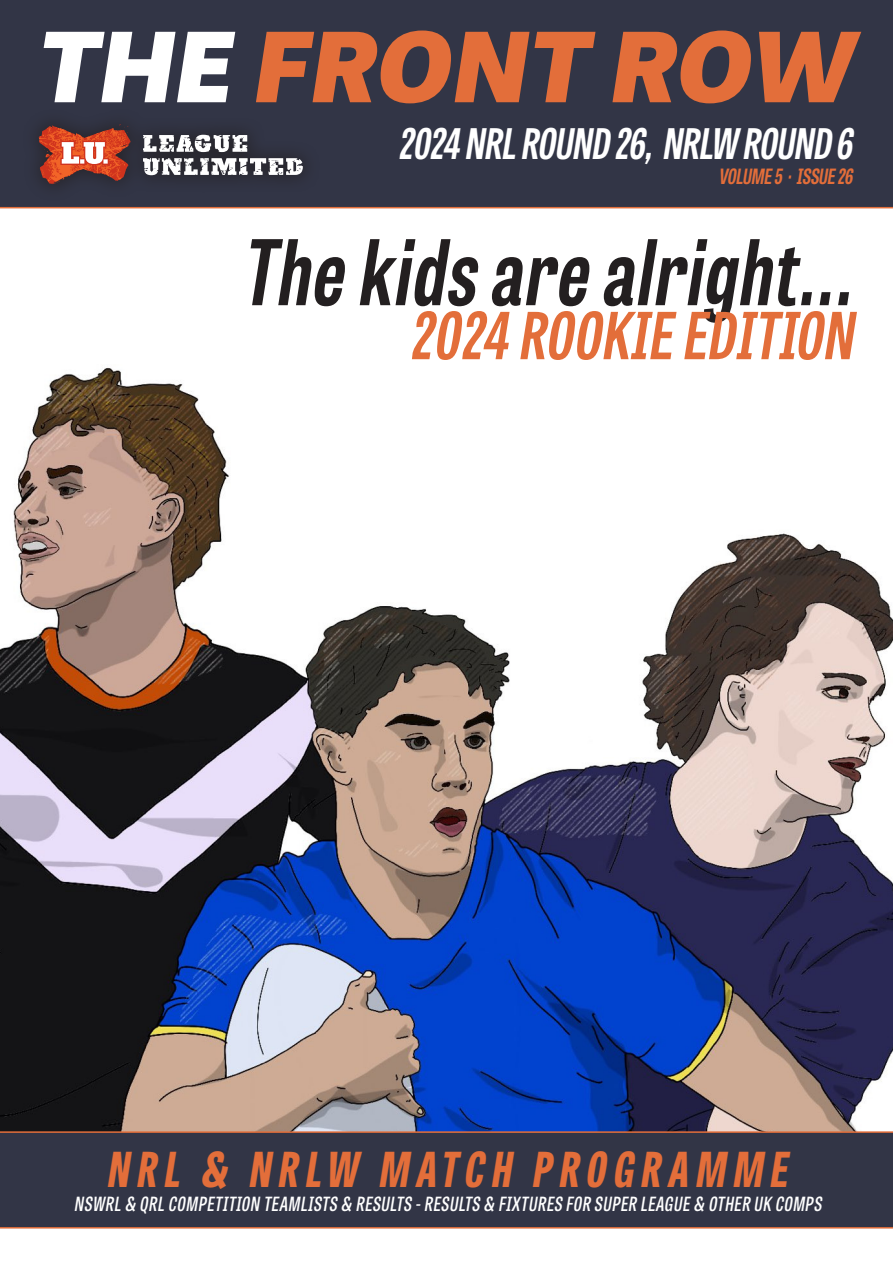
<style>
.page{position:relative;width:893px;height:1263px;background:#fff}
.page>*{position:absolute;margin:0;border:0;box-sizing:border-box;transform-origin:0 0}
.t1{font:italic 800 96px "Tablet Gothic Wide";letter-spacing:.02em;color:#e36e3a}
.t2{font:italic 700 90px "Tablet Gothic Compressed";letter-spacing:.02em;color:#231f20}
.t3{font:italic 700 64.5px "Tablet Gothic Compressed";letter-spacing:.02em;color:#e36e3a}
.t4{font:italic 800 48px "Tablet Gothic Compressed";letter-spacing:.16em;color:#e36e3a}
.t5{font:italic 700 42px "Tablet Gothic Compressed";color:#fff}
.t6{font:italic 700 21px "Tablet Gothic Compressed";color:#e36e3a}
.t7{font:italic 600 19.5px "Tablet Gothic Compressed";letter-spacing:.04em;color:#fff}
.s1{color:#fff}
</style>
<div class="page">
<img style="left:0;top:208px;width:893px;height:923px">
<div style="left:0;top:0;width:893px;height:208px;background:#323546"></div>
<div style="left:21px;top:107px;width:300px;height:95px;background:#231f20;opacity:.75"></div>
<svg style="left:39px;top:124px;width:92px;height:61px;background:#a35242"></svg>
<svg style="left:143px;top:135px;width:104px;height:17px"></svg>
<svg style="left:143px;top:158px;width:160px;height:17px"></svg>
<div style="left:0;top:1131px;width:893px;height:97px;background:#323546"></div>
<p class="t1" style="left:39px;top:-5px;width:817px"><span class="s1">THE</span> FRONT ROW</p>
<p class="t5" style="left:400px;top:114px;width:455px">2024 NRL ROUND 26, NRLW ROUND 6</p>
<p class="t6" style="left:719px;top:162px;width:136px">VOLUME 5 · ISSUE 26</p>
<p class="t2" style="left:245px;top:210px;width:611px">The kids are alright...</p>
<p class="t3" style="left:412px;top:291px;width:444px">2024 ROOKIE EDITION</p>
<p class="t4" style="left:109px;top:1136px;width:681px">NRL &amp; NRLW MATCH PROGRAMME</p>
<p class="t7" style="left:75px;top:1190px;width:749px">NSWRL &amp; QRL COMPETITION TEAMLISTS &amp; RESULTS - RESULTS &amp; FIXTURES FOR SUPER LEAGUE &amp; OTHER UK COMPS</p>
</div>
